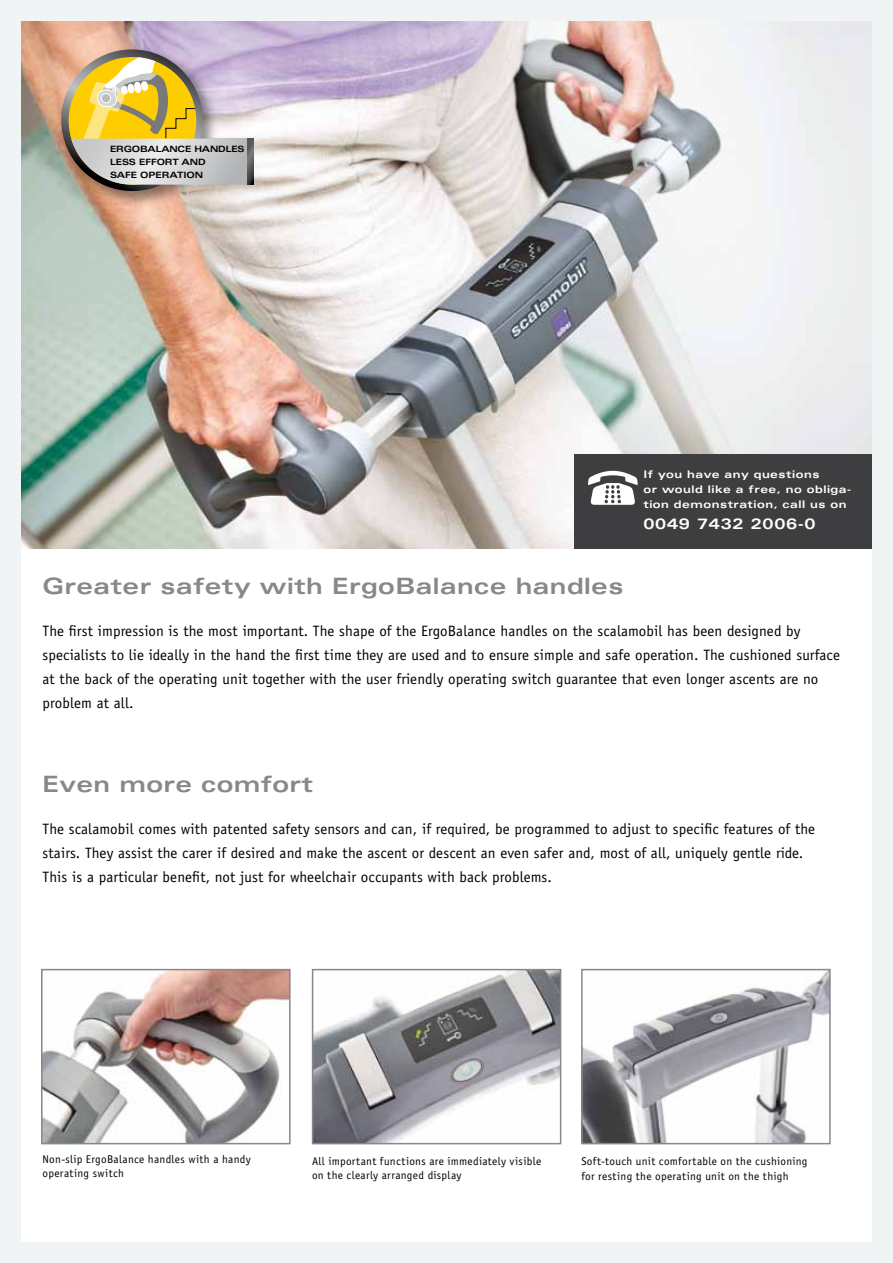
<style>
.page{position:relative;width:893px;height:1263px;background:#f1f4f5}
.page>*{position:absolute;margin:0;border:0;box-sizing:border-box;transform-origin:0 0}
.t1{font:700 expanded 22.5px "Univers";letter-spacing:.02em;color:#87888a}
.t2{font:15px/24px "Officina Sans";letter-spacing:.01em;color:#000}
.t3{font:700 expanded 15px "Univers";letter-spacing:.05em;color:#fff}
.t4{font:11.25px/13.5px "Officina Sans";letter-spacing:.03em;color:#000}
.t5{font:700 expanded 10.5px/15px "Univers";letter-spacing:.05em;color:#fff}
.t6{font:700 expanded 8.7px/12.8px "Univers";letter-spacing:-.01em;color:#000}
</style>
<div class="page">
<div style="left:21px;top:536px;width:851px;height:706px;background:#fff"></div>
<img style="left:584px;top:972px;width:244px;height:169px">
<div style="left:581px;top:969px;width:250px;height:175px;border:2px solid #87888a"></div>
<img style="left:44px;top:972px;width:244px;height:169px">
<div style="left:41px;top:969px;width:250px;height:175px;border:2px solid #87888a"></div>
<img style="left:21px;top:21px;width:851px;height:527px">
<img style="left:315px;top:972px;width:243px;height:169px">
<div style="left:312px;top:969px;width:249px;height:175px;border:2px solid #87888a"></div>
<img style="left:54px;top:43px;width:169px;height:168px">
<svg style="left:62px;top:51px;width:141px;height:140px"></svg>
<svg style="left:70px;top:56px;width:183px;height:129px;background:#d1c091"></svg>
<div style="left:574px;top:455px;width:298px;height:94px;background:#3e3d40"></div>
<svg style="left:588px;top:470px;width:50px;height:35px"></svg>
<p class="t6" style="left:110px;top:143px;width:136px">ERGOBALANCE HANDLES<br>LESS EFFORT AND<br>SAFE OPERATION</p>
<p class="t5" style="left:643px;top:467px;width:209px">If you have any questions<br>or would like a free, no obliga&shy;tion demonstration, call us on</p>
<p class="t3" style="left:643px;top:516px;width:174px">0049 7432 2006-0</p>
<h1 class="t1" style="left:43px;top:573px;width:582px">Greater safety with ErgoBalance handles</h1>
<p class="t2" style="left:43px;top:618px;width:799px">The first impression is the most important. The shape of the ErgoBalance handles on the scalamobil has been designed by specialists to lie ideally in the hand the first time they are used and to ensure simple and safe operation. The cushioned surface at the back of the operating unit together with the user friendly operating switch guarantee that even longer ascents are no problem at all.</p>
<h1 class="t1" style="left:43px;top:771px;width:272px">Even more comfort</h1>
<p class="t2" style="left:43px;top:816px;width:774px">The scalamobil comes with patented safety sensors and can, if required, be programmed to adjust to specific features of the stairs. They assist the carer if desired and make the ascent or descent an even safer and, most of all, uniquely gentle ride.<br>This is a particular benefit, not just for wheelchair occupants with back problems.</p>
<p class="t4" style="left:43px;top:1152px;width:210px">Non-slip ErgoBalance handles with a handy operating switch</p>
<p class="t4" style="left:581px;top:1154px;width:228px;line-height:15px">Soft-touch unit comfortable on the cushioning for resting the operating unit on the thigh</p>
<p class="t4" style="left:312px;top:1154px;width:231px">All important functions are immediately visible on the clearly arranged display</p>
</div>
